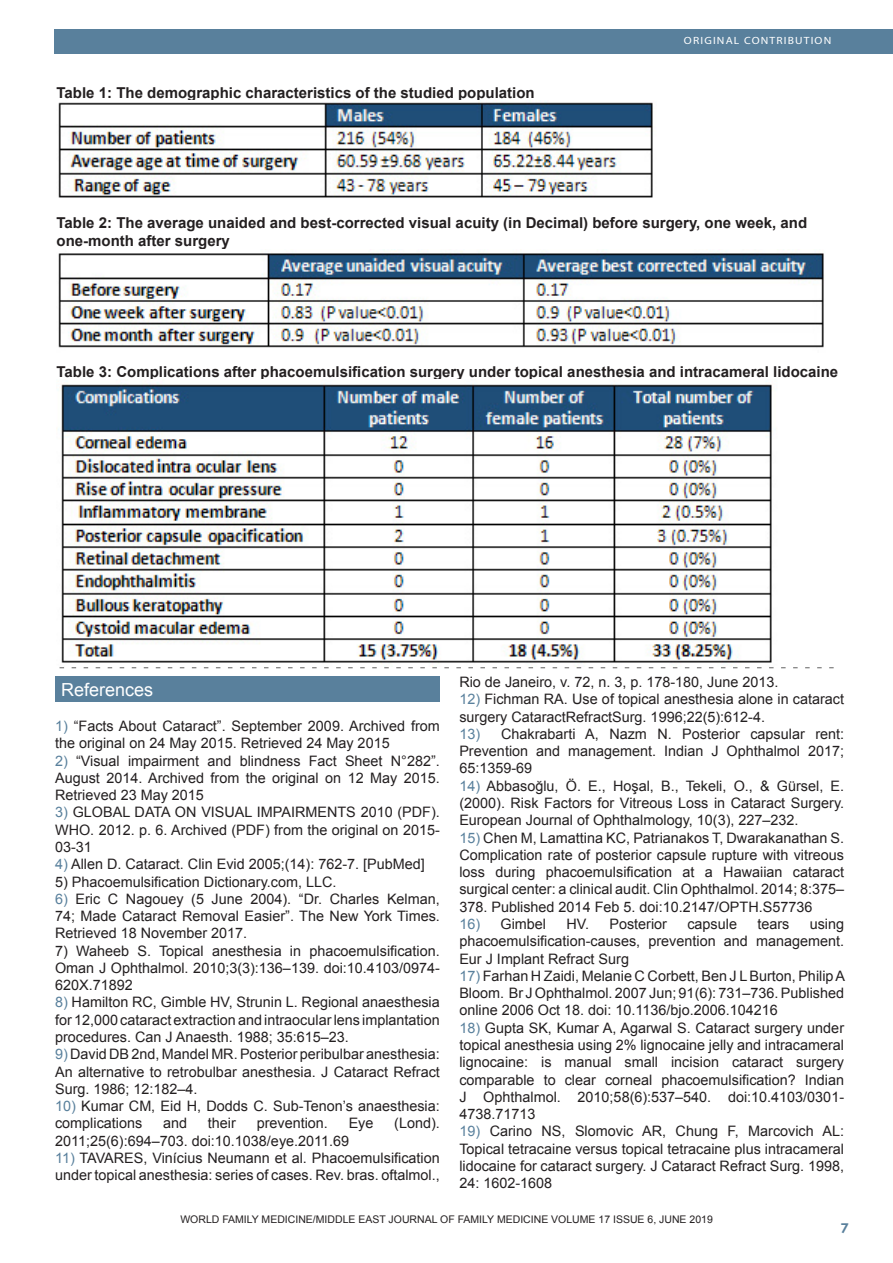
<style>
.page{position:relative;width:893px;height:1263px;background:#fff}
.page>*{position:absolute;margin:0;border:0;box-sizing:border-box;transform-origin:0 0}
.Footnote_Text{font:18px "Arial";color:#fff}
.Footnote_Text-2{font:700 15px/18px "Arial";color:#231f20}
.Footnote_Text-3{font:14.4px/17.2px "Arial";color:#231f20;text-align:justify}
.Footnote_Text-4{font:10.5px "Arial";color:#231f20}
.t1{font:10.5px "Myriad";letter-spacing:.1em;color:#fff;scale:1.1 1}
.s1{color:#59809c}
</style>
<div class="page">
<div style="left:54px;top:30px;width:839px;height:24px;background:#59809c"></div>
<img style="left:58px;top:102px;width:595px;height:96px">
<img style="left:58px;top:249px;width:766px;height:99px">
<img style="left:58px;top:382px;width:714px;height:284px">
<svg style="left:60px;top:667px;width:774px;height:1px"></svg>
<div style="left:55px;top:676px;width:384px;height:26px;background:#59809c"></div>
<p class="Footnote_Text-2" style="left:57px;top:84px;width:480px">Table 1: The demographic characteristics of the studied population</p>
<p class="t1" style="left:684px;top:35px;width:135px">ORIGINAL CONTRIBUTION</p>
<p class="Footnote_Text-2" style="left:57px;top:215px;width:752px">Table 2: The average unaided and best-corrected visual acuity (in Decimal) before surgery, one week, and one-month after surgery</p>
<p class="Footnote_Text-2" style="left:57px;top:363px;width:783px">Table 3: Complications after phacoemulsification surgery under topical anesthesia and intracameral lidocaine</p>
<p class="Footnote_Text" style="left:61px;top:677px;width:94px">References</p>
<p class="Footnote_Text-3" style="left:55px;top:717px;width:386px"><span class="s1">1)</span> “Facts About Cataract”. September 2009. Archived from the original on 24 May 2015. Retrieved 24 May 2015</p>
<p class="Footnote_Text-3" style="left:55px;top:752px;width:386px"><span class="s1">2)</span> “Visual impairment and blindness Fact Sheet N°282”.<br>August 2014. Archived from the original on 12 May 2015.<br>Retrieved 23 May 2015</p>
<p class="Footnote_Text-3" style="left:55px;top:804px;width:386px"><span class="s1">3)</span> GLOBAL DATA ON VISUAL IMPAIRMENTS 2010 (PDF).<br>WHO. 2012. p. 6. Archived (PDF) from the original on 2015- 03-31</p>
<p class="Footnote_Text-3" style="left:55px;top:856px;width:371px"><span class="s1">4)</span> Allen D. Cataract. Clin Evid 2005;(14): 762-7. [PubMed]</p>
<p class="Footnote_Text-3" style="left:55px;top:873px;width:283px">5) Phacoemulsification Dictionary.com, LLC.</p>
<p class="Footnote_Text-3" style="left:55px;top:890px;width:386px"><span class="s1">6)</span> Eric C Nagouey (5 June 2004). “Dr. Charles Kelman, 74; Made Cataract Removal Easier”. The New York Times.<br>Retrieved 18 November 2017.</p>
<p class="Footnote_Text-3" style="left:55px;top:942px;width:386px">7) Waheeb S. Topical anesthesia in phacoemulsification.<br>Oman J Ophthalmol. 2010;3(3):136–139. doi:10.4103/0974- 620X.71892</p>
<p class="Footnote_Text-3" style="left:55px;top:994px;width:386px"><span class="s1">8)</span> Hamilton RC, Gimble HV, Strunin L. Regional anaesthesia for 12,000 cataract extraction and intraocular lens implantation procedures. Can J Anaesth. 1988; 35:615–23.</p>
<p class="Footnote_Text-3" style="left:55px;top:1046px;width:386px"><span class="s1">9)</span> David DB 2nd, Mandel MR. Posterior peribulbar anesthesia:<br>An alternative to retrobulbar anesthesia. J Cataract Refract Surg. 1986; 12:182–4.</p>
<p class="Footnote_Text-3" style="left:55px;top:1098px;width:386px"><span class="s1">10)</span> Kumar CM, Eid H, Dodds C. Sub-Tenon’s anaesthesia: complications</p>
<p class="Footnote_Text-3" style="left:163px;top:1115px;width:26px">and</p>
<p class="Footnote_Text-3" style="left:208px;top:1115px;width:30px">their</p>
<p class="Footnote_Text-3" style="left:257px;top:1115px;width:73px">prevention.</p>
<p class="Footnote_Text-3" style="left:349px;top:1115px;width:26px">Eye</p>
<p class="Footnote_Text-3" style="left:394px;top:1115px;width:47px">(Lond).</p>
<p class="Footnote_Text-3" style="left:55px;top:1132px;width:296px">2011;25(6):694–703. doi:10.1038/eye.2011.69</p>
<p class="Footnote_Text-3" style="left:55px;top:1149px;width:386px"><span class="s1">11)</span> TAVARES, Vinícius Neumann et al. Phacoemulsification under topical anesthesia: series of cases. Rev. bras. oftalmol.,</p>
<p class="Footnote_Text-3" style="left:459px;top:673px;width:321px">Rio de Janeiro, v. 72, n. 3, p. 178-180, June 2013.</p>
<p class="Footnote_Text-3" style="left:459px;top:691px;width:386px"><span class="s1">12)</span> Fichman RA. Use of topical anesthesia alone in cataract surgery CataractRefractSurg. 1996;22(5):612-4.</p>
<p class="Footnote_Text-3" style="left:459px;top:725px;width:386px"><span class="s1">13)</span> Chakrabarti A, Nazm N. Posterior capsular rent:<br>Prevention and management. Indian J Ophthalmol 2017; 65:1359-69</p>
<p class="Footnote_Text-3" style="left:459px;top:777px;width:386px"><span class="s1">14)</span> Abbasoğlu, Ö. E., Hoşal, B., Tekeli, O., &amp; Gürsel, E. (2000). Risk Factors for Vitreous Loss in Cataract Surgery.<br>European Journal of Ophthalmology, 10(3), 227–232.</p>
<p class="Footnote_Text-3" style="left:459px;top:829px;width:386px"><span class="s1">15)</span> Chen M, Lamattina KC, Patrianakos T, Dwarakanathan S.<br>Complication rate of posterior capsule rupture with vitreous loss during phacoemulsification at a Hawaiian cataract surgical center: a clinical audit. Clin Ophthalmol. 2014; 8:375– 378. Published 2014 Feb 5. doi:10.2147/OPTH.S57736</p>
<p class="Footnote_Text-3" style="left:459px;top:915px;width:88px"><span class="s1">16)</span> Gimbel</p>
<p class="Footnote_Text-3" style="left:566px;top:915px;width:102px">HV. Posterior</p>
<p class="Footnote_Text-3" style="left:687px;top:915px;width:51px">capsule</p>
<p class="Footnote_Text-3" style="left:757px;top:915px;width:34px">tears</p>
<p class="Footnote_Text-3" style="left:459px;top:915px;width:386px;text-indent:350px">using phacoemulsification-causes, prevention and management.<br>Eur J Implant Refract Surg</p>
<p class="Footnote_Text-3" style="left:459px;top:967px;width:387px"><span class="s1">17)</span> Farhan H Zaidi, Melanie C Corbett, Ben J L Burton, Philip A Bloom. Br J Ophthalmol. 2007 Jun; 91(6): 731–736. Published online 2006 Oct 18. doi: 10.1136/bjo.2006.104216</p>
<p class="Footnote_Text-3" style="left:459px;top:1019px;width:386px"><span class="s1">18)</span> Gupta SK, Kumar A, Agarwal S. Cataract surgery under topical anesthesia using 2% lignocaine jelly and intracameral lignocaine: is manual small incision cataract surgery comparable to clear corneal phacoemulsification? Indian J Ophthalmol. 2010;58(6):537–540. doi:10.4103/0301- 4738.71713</p>
<p class="Footnote_Text-3" style="left:459px;top:1123px;width:386px"><span class="s1">19)</span> Carino NS, Slomovic AR, Chung F, Marcovich AL:<br>Topical tetracaine versus topical tetracaine plus intracameral lidocaine for cataract surgery. J Cataract Refract Surg. 1998, 24: 1602-1608</p>
<p class="Footnote_Text-4" style="left:180px;top:1212px;width:534px">WORLD FAMILY MEDICINE/MIDDLE EAST JOURNAL OF FAMILY MEDICINE VOLUME 17 ISSUE 6, JUNE 2019</p>
<p class="Footnote_Text-4" style="left:160px;top:1214px;width:572px">WORLD FAMILY MEDICINE/MIDDLE EAST JOURNAL OF FAMILY MEDICINE VOLUME 15 ISSUE 10, DECEMBER 2017</p>
</div>
